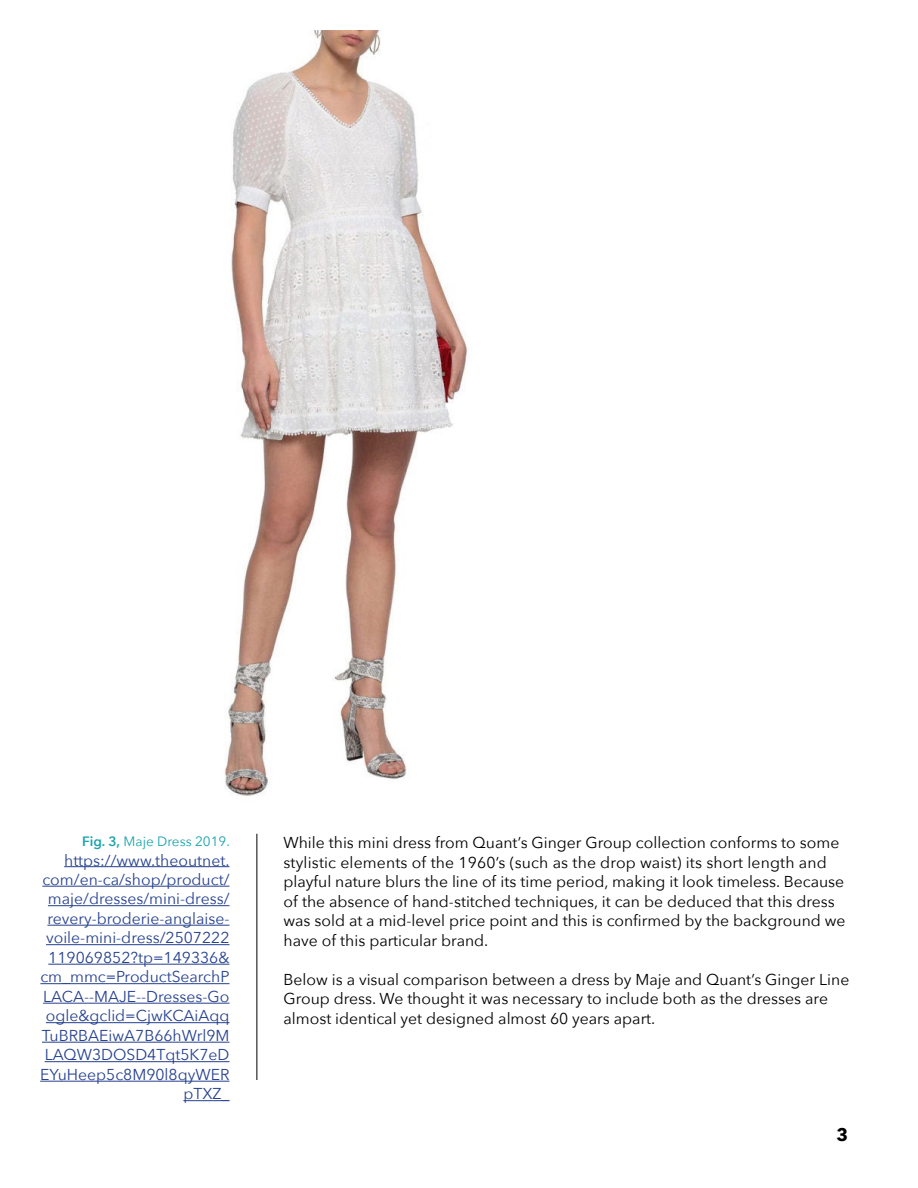
<style>
.page{position:relative;width:918px;height:1188px;background:#fff}
.page>*{position:absolute;margin:0;border:0;box-sizing:border-box;transform-origin:0 0}
.t1{font:700 18px "Avenir Next";color:#000}
.t2{font:15.75px/19.5px "Avenir Next";color:#000}
.t3{font:15.75px/19.5px "Avenir Next";color:#25408f;text-align:right}
.t4{font:13.5px "Avenir Next";color:#19a3ac}
.s1{font-weight:600}
</style>
<div class="page">
<hr style="left:256px;top:834px;width:1px;height:246px;background:#000">
<hr style="left:40px;top:1081px;width:189px;height:1px;background:#25408f">
<hr style="left:45px;top:1061px;width:184px;height:1px;background:#25408f">
<hr style="left:46px;top:1022px;width:183px;height:1px;background:#25408f">
<hr style="left:48px;top:964px;width:181px;height:1px;background:#25408f">
<hr style="left:46px;top:944px;width:184px;height:1px;background:#25408f">
<hr style="left:47px;top:925px;width:183px;height:1px;background:#25408f">
<hr style="left:48px;top:905px;width:182px;height:1px;background:#25408f">
<hr style="left:42px;top:886px;width:188px;height:1px;background:#25408f">
<hr style="left:64px;top:866px;width:165px;height:1px;background:#25408f">
<hr style="left:40px;top:983px;width:190px;height:1px;background:#25408f">
<hr style="left:43px;top:1003px;width:187px;height:1px;background:#25408f">
<hr style="left:42px;top:1042px;width:188px;height:1px;background:#25408f">
<hr style="left:183px;top:1100px;width:47px;height:1px;background:#25408f">
<img style="left:224px;top:30px;width:244px;height:766px">
<p class="t4" style="left:82px;top:830px;width:149px"><span class="s1">Fig. 3,</span> Maje Dress 2019.</p>
<p class="t3" style="left:40px;top:850px;width:191px">https://www.theoutnet. com/en-ca/shop/product/ maje/dresses/mini-dress/ revery-broderie-anglaise&shy;voile-mini-dress/2507222<br>119069852?tp=149336&amp; cm_mmc=ProductSearchP<br>LACA--MAJE--Dresses-Go ogle&amp;gclid=CjwKCAiAqq<br>TuBRBAEiwA7B66hWrl9M<br>LAQW3DOSD4Tqt5K7eD<br>EYuHeep5c8M90l8qyWER pTXZ_</p>
<p class="t2" style="left:283px;top:832px;width:562px">While this mini dress from Quant’s Ginger Group collection conforms to some stylistic elements of the 1960’s (such as the drop waist) its short length and playful nature blurs the line of its time period, making it look timeless. Because of the absence of hand-stitched techniques, it can be deduced that this dress</p>
<p class="t2" style="left:283px;top:910px;width:564px">was sold at a mid-level price point and this is confirmed by the background we</p>
<p class="t2" style="left:283px;top:930px;width:206px">have of this particular brand.</p>
<p class="t2" style="left:283px;top:969px;width:567px">Below is a visual comparison between a dress by Maje and Quant’s Ginger Line<br>Group dress. We thought it was necessary to include both as the dresses are almost identical yet designed almost 60 years apart.</p>
<p class="t1" style="left:836px;top:1119px;width:13px">3</p>
</div>
